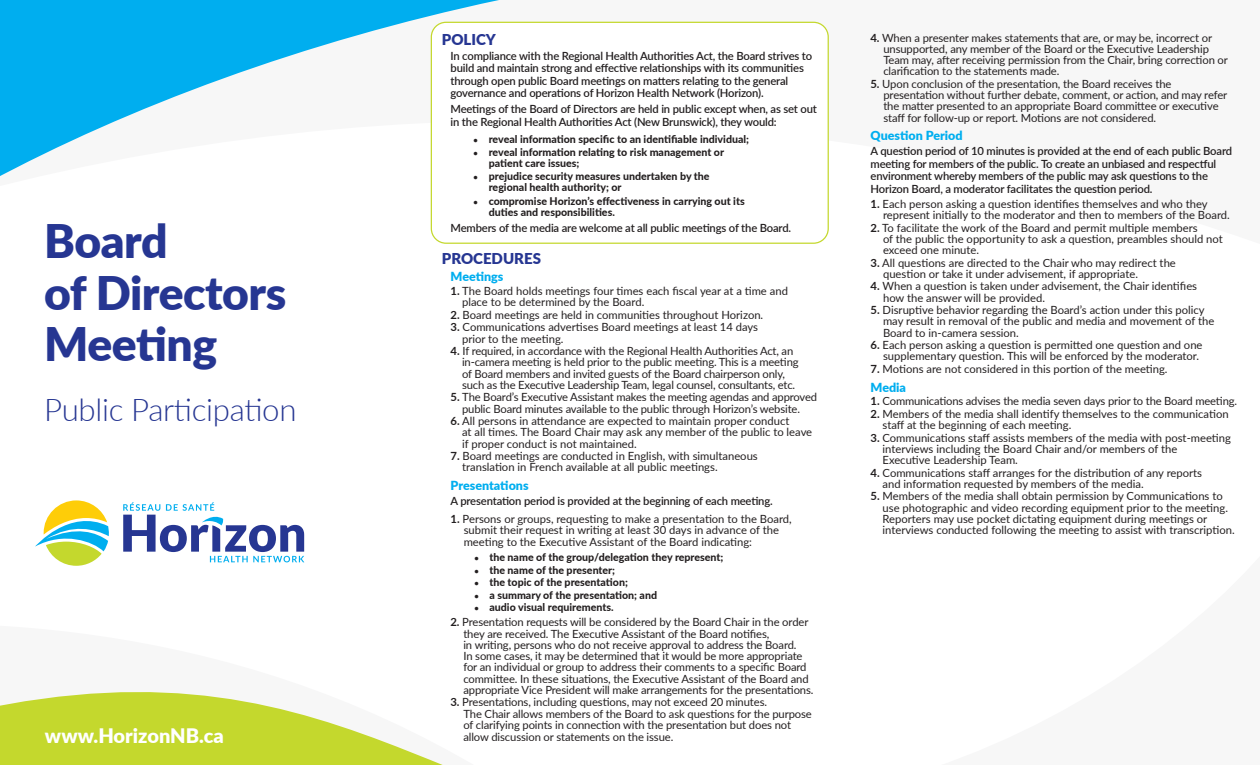
<style>
.page{position:relative;width:1260px;height:765px;background:#fff}
.page>*{position:absolute;margin:0;border:0;box-sizing:border-box;transform-origin:0 0}
.t1{font:900 46.25px/51.2px "Lato";letter-spacing:-.01em;color:#263692}
.t2{font:300 31.25px "Lato";letter-spacing:-.01em;color:#263692}
.t3{font:900 20px "Lato";color:#fff}
.t4{font:900 15px "Lato";color:#263692}
.t5{font:900 12.5px "Lato";color:#00aeef}
.t6{font:11.25px/11.2px "Lato";letter-spacing:-.01em;color:#231f20}
.t7{font:600 11.25px/12.5px "Lato";letter-spacing:-.015em;color:#231f20}
.t8{font:800 10.62px/12.5px "Lato";color:#231f20}
.s1{font-weight:700}
</style>
<div class="page">
<svg style="left:0;top:692px;width:443px;height:73px;fill:#c4d82d"></svg>
<svg style="left:0;top:0;width:829px;height:244px"></svg>
<div style="left:431px;top:22px;width:397px;height:221px;background:#fff;border-radius:15px"></div>
<div style="left:431px;top:22px;width:398px;height:222px;border:1px solid #c4d82d;border-radius:15px"></div>
<svg style="left:35px;top:500px;width:74px;height:66px"></svg>
<svg style="left:123px;top:502px;width:181px;height:60px"></svg>
<h1 class="t1" style="left:44px;top:214px;width:244px">Board<br>of Directors<br>Meeting</h1>
<h2 class="t2" style="left:44px;top:388px;width:254px">Public Participation</h2>
<h3 class="t3" style="left:45px;top:721px;width:180px">www.HorizonNB.ca</h3>
<h3 class="t4" style="left:442px;top:28px;width:56px">POLICY</h3>
<p class="t7" style="left:451px;top:49px;width:363px">In compliance with the Regional Health Authorities Act, the Board strives to build and maintain strong and effective relationships with its communities through open public Board meetings on matters relating to the general governance and operations of Horizon Health Network (Horizon).</p>
<p class="t7" style="left:451px;top:103px;width:368px">Meetings of the Board of Directors are held in public except when, as set out in the Regional Health Authorities Act (New Brunswick), they would:</p>
<p class="t8" style="left:489px;top:133px;width:262px">reveal information specific to an identifiable individual; reveal information relating to risk management or</p>
<p class="t8" style="left:489px;top:157px;width:222px">patient care issues;<br>prejudice security measures undertaken by the</p>
<p class="t8" style="left:489px;top:180px;width:258px;line-height:13.8px">regional health authority; or<br>compromise Horizon’s effectiveness in carrying out its</p>
<p class="t8" style="left:489px;top:205px;width:128px">duties and responsibilities.</p>
<p class="t7" style="left:451px;top:221px;width:342px">Members of the media are welcome at all public meetings of the Board.</p>
<h3 class="t4" style="left:442px;top:247px;width:101px">PROCEDURES</h3>
<p class="t5" style="left:451px;top:267px;width:54px">Meetings</p>
<p class="t6" style="left:462px;top:285px;width:327px;text-indent:-12px"><span class="s1">1.</span> The Board holds meetings four times each fiscal year at a time and place to be determined by the Board.</p>
<p class="t6" style="left:451px;top:309px;width:314px"><span class="s1">2.</span> Board meetings are held in communities throughout Horizon.</p>
<p class="t6" style="left:462px;top:321px;width:298px;text-indent:-12px"><span class="s1">3.</span> Communications advertises Board meetings at least 14 days prior to the meeting.</p>
<p class="t6" style="left:462px;top:345px;width:338px;text-indent:-12px"><span class="s1">4.</span> If required, in accordance with the Regional Health Authorities Act, an in-camera meeting is held prior to the public meeting. This is a meeting of Board members and invited guests of the Board chairperson only, such as the Executive Leadership Team, legal counsel, consultants, etc.</p>
<p class="t6" style="left:451px;top:391px;width:368px;text-align:center"><span class="s1">5.</span> The Board’s Executive Assistant makes the meeting agendas and approved public Board minutes available to the public through Horizon’s website.</p>
<p class="t6" style="left:462px;top:415px;width:352px;text-indent:-12px"><span class="s1">6.</span> All persons in attendance are expected to maintain proper conduct<br>at all times. The Board Chair may ask any member of the public to leave if proper conduct is not maintained.</p>
<p class="t6" style="left:462px;top:450px;width:297px;text-indent:-12px"><span class="s1">7.</span> Board meetings are conducted in English, with simultaneous translation in French available at all public meetings.</p>
<p class="t5" style="left:451px;top:476px;width:80px">Presentations</p>
<p class="t7" style="left:451px;top:494px;width:324px">A presentation period is provided at the beginning of each meeting.</p>
<p class="t6" style="left:451px;top:512px;width:343px;text-align:center"><span class="s1">1.</span> Persons or groups, requesting to make a presentation to the Board, submit their request in writing at least 30 days in advance of the</p>
<p class="t6" style="left:464px;top:536px;width:290px">meeting to the Executive Assistant of the Board indicating:</p>
<p class="t8" style="left:489px;top:551px;width:236px">the name of the group/delegation they represent; the name of the presenter;<br>the topic of the presentation;<br>a summary of the presentation; and<br>audio visual requirements.</p>
<p class="t6" style="left:463px;top:616px;width:352px;text-indent:-13px"><span class="s1">2.</span> Presentation requests will be considered by the Board Chair in the order they are received. The Executive Assistant of the Board notifies,<br>in writing, persons who do not receive approval to address the Board.<br>In some cases, it may be determined that it would be more appropriate for an individual or group to address their comments to a specific Board committee. In these situations, the Executive Assistant of the Board and appropriate Vice President will make arrangements for the presentations.</p>
<p class="t6" style="left:463px;top:696px;width:350px;text-indent:-13px"><span class="s1">3.</span> Presentations, including questions, may not exceed 20 minutes.<br>The Chair allows members of the Board to ask questions for the purpose of clarifying points in connection with the presentation but does not</p>
<p class="t6" style="left:463px;top:731px;width:211px">allow discussion or statements on the issue.</p>
<p class="t6" style="left:883px;top:32px;width:346px;text-indent:-13px"><span class="s1">4.</span> When a presenter makes statements that are, or may be, incorrect or unsupported, any member of the Board or the Executive Leadership Team may, after receiving permission from the Chair, bring correction or clarification to the statements made.</p>
<p class="t6" style="left:883px;top:78px;width:346px;text-indent:-13px"><span class="s1">5.</span> Upon conclusion of the presentation, the Board receives the presentation without further debate, comment, or action, and may refer the matter presented to an appropriate Board committee or executive staff for follow-up or report. Motions are not considered.</p>
<p class="t5" style="left:871px;top:127px;width:94px">Question Period</p>
<p class="t7" style="left:871px;top:145px;width:363px">A question period of 10 minutes is provided at the end of each public Board meeting for members of the public. To create an unbiased and respectful environment whereby members of the public may ask questions to the Horizon Board, a moderator facilitates the question period.</p>
<p class="t6" style="left:883px;top:198px;width:348px;text-indent:-13px"><span class="s1">1.</span> Each person asking a question identifies themselves and who they represent initially to the moderator and then to members of the Board.</p>
<p class="t6" style="left:883px;top:222px;width:341px;text-indent:-13px"><span class="s1">2.</span> To facilitate the work of the Board and permit multiple members<br>of the public the opportunity to ask a question, preambles should not exceed one minute.</p>
<p class="t6" style="left:883px;top:257px;width:294px;text-indent:-13px"><span class="s1">3.</span> All questions are directed to the Chair who may redirect the question or take it under advisement, if appropriate.</p>
<p class="t6" style="left:883px;top:280px;width:316px;text-indent:-13px"><span class="s1">4.</span> When a question is taken under advisement, the Chair identifies how the answer will be provided.</p>
<p class="t6" style="left:883px;top:304px;width:333px;text-indent:-13px"><span class="s1">5.</span> Disruptive behavior regarding the Board’s action under this policy may result in removal of the public and media and movement of the<br>Board to in-camera session.</p>
<p class="t6" style="left:871px;top:339px;width:334px;text-align:right"><span class="s1">6.</span> Each person asking a question is permitted one question and one supplementary question. This will be enforced by the moderator.</p>
<p class="t6" style="left:871px;top:363px;width:299px"><span class="s1">7.</span> Motions are not considered in this portion of the meeting.</p>
<p class="t5" style="left:871px;top:378px;width:37px">Media</p>
<p class="t6" style="left:871px;top:395px;width:368px"><span class="s1">1.</span> Communications advises the media seven days prior to the Board meeting.</p>
<p class="t6" style="left:883px;top:408px;width:348px;text-indent:-12px"><span class="s1">2.</span> Members of the media shall identify themselves to the communication staff at the beginning of each meeting.</p>
<p class="t6" style="left:883px;top:432px;width:350px;text-indent:-12px"><span class="s1">3.</span> Communications staff assists members of the media with post-meeting interviews including the Board Chair and/or members of the<br>Executive Leadership Team.</p>
<p class="t6" style="left:883px;top:467px;width:321px;text-indent:-12px"><span class="s1">4.</span> Communications staff arranges for the distribution of any reports and information requested by members of the media.</p>
<p class="t6" style="left:883px;top:490px;width:354px;text-indent:-12px"><span class="s1">5.</span> Members of the media shall obtain permission by Communications to use photographic and video recording equipment prior to the meeting.<br>Reporters may use pocket dictating equipment during meetings or interviews conducted following the meeting to assist with transcription.</p>
</div>
